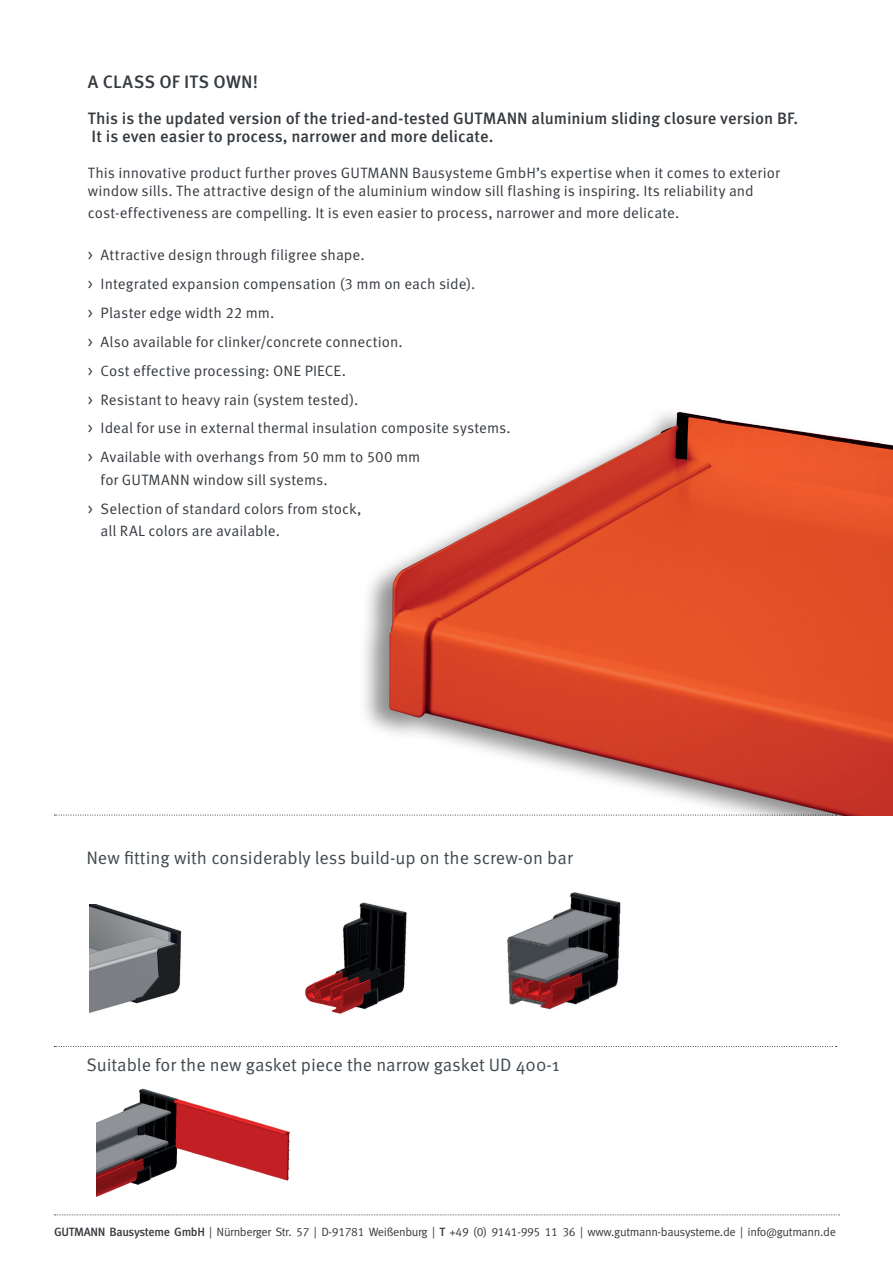
<style>
.page{position:relative;width:893px;height:1263px;background:#fff}
.page>*{position:absolute;margin:0;border:0;box-sizing:border-box;transform-origin:0 0}
.t1{font:18px "Gutmann Meta Norm";color:#41494e}
.t2{font:500 18px "Gutmann Meta";letter-spacing:.01em;color:#363b40}
.t3{font:500 16.5px/18px "Gutmann Meta";color:#363b40}
.t4{font:15px/28.8px "Gutmann Meta Norm";color:#363b40}
.t5{font:12px "Gutmann Meta Norm";letter-spacing:-.03em;color:#363b40}
.s1{font-family:"Gutmann Meta";font-weight:500}
</style>
<div class="page">
<svg style="left:54px;top:1214px;width:786px;height:1px"></svg>
<img style="left:330px;top:411px;width:563px;height:404px">
<img style="left:305px;top:902px;width:102px;height:112px">
<img style="left:507px;top:892px;width:114px;height:118px">
<img style="left:89px;top:905px;width:93px;height:108px">
<img style="left:96px;top:1088px;width:194px;height:109px">
<svg style="left:54px;top:815px;width:783px;height:1px"></svg>
<svg style="left:54px;top:1046px;width:783px;height:1px"></svg>
<p class="t2" style="left:88px;top:68px;width:172px">A CLASS OF ITS OWN!</p>
<p class="t3" style="left:88px;top:108px;width:712px">This is the updated version of the tried-and-tested GUTMANN aluminium sliding closure version BF.<br>It is even easier to process, narrower and more delicate.</p>
<p class="t4" style="left:88px;top:163px;width:693px;line-height:18px">This innovative product further proves GUTMANN Bausysteme GmbH’s expertise when it comes to exterior window sills. The attractive design of the aluminium window sill flashing is inspiring. Its reliability and</p>
<p class="t4" style="left:88px;top:198px;width:593px">cost-effectiveness are compelling. It is even easier to process, narrower and more delicate.</p>
<p class="t4" style="left:88px;top:240px;width:424px">&gt; Attractive design through filigree shape.<br>&gt; Integrated expansion compensation (3 mm on each side).<br>&gt; Plaster edge width 22 mm.<br>&gt; Also available for clinker/concrete connection.<br>&gt; Cost effective processing: ONE PIECE.<br>&gt; Resistant to heavy rain (system tested).<br>&gt; Ideal for use in external thermal insulation composite systems. &gt; Available with overhangs from 50 mm to 500 mm</p>
<p class="t4" style="left:88px;top:464px;width:275px;text-indent:13px">for GUTMANN window sill systems.<br>&gt; Selection of standard colors from stock,</p>
<p class="t4" style="left:101px;top:516px;width:181px">all RAL colors are available.</p>
<p class="t1" style="left:86px;top:845px;width:488px">New fitting with considerably less build-up on the screw-on bar</p>
<p class="t1" style="left:86px;top:1051px;width:475px">Suitable for the new gasket piece the narrow gasket UD 400-1</p>
<p class="t5" style="left:54px;top:1223px;width:783px"><span class="s1">GUTMANN Bausysteme GmbH</span> | Nürnberger Str. 57 | D-91781 Weißenburg | <span class="s1">T</span> +49 (0) 9141-995 11 36 | www.gutmann-bausysteme.de | info@gutmann.de</p>
</div>
